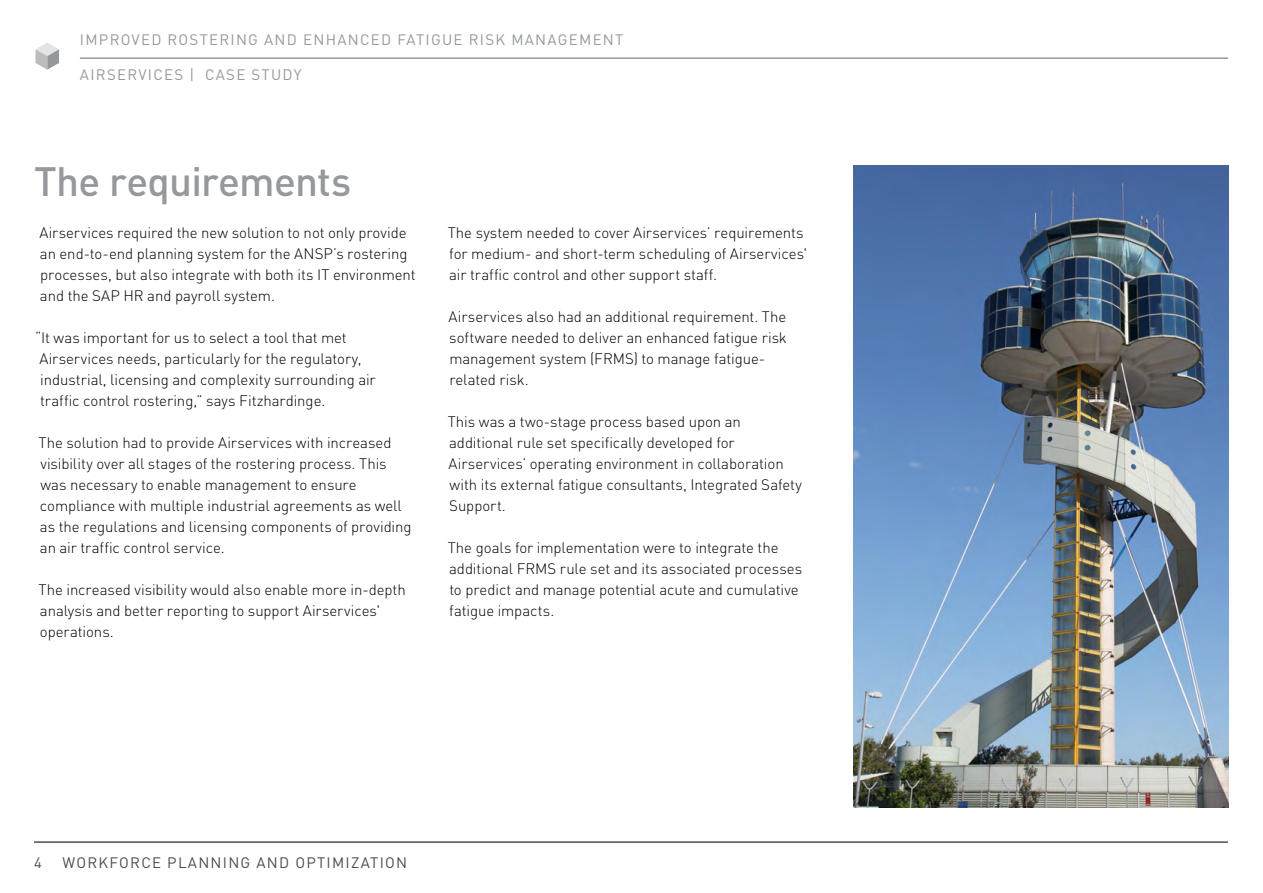
<style>
.page{position:relative;width:1263px;height:893px;background:#fff}
.page>*{position:absolute;margin:0;border:0;box-sizing:border-box;transform-origin:0 0}
.t1{font:500 40.5px "DIN Pro";letter-spacing:-.02em;color:#95999c}
.t2{font:300 15px/21px "DIN Pro";letter-spacing:-.005em;color:#000}
.t3{font:15px "DIN Pro";letter-spacing:.085em;color:#95999c}
.t4{font:15px "DIN Pro";letter-spacing:.085em;color:#4d4d4f}
</style>
<div class="page">
<hr style="left:34px;top:841px;width:1194px;height:2px;background:#4d4d4f">
<svg style="left:36px;top:43px;width:23px;height:27px"></svg>
<hr style="left:80px;top:57px;width:1148px;height:2px;background:#95999c">
<img style="left:853px;top:166px;width:376px;height:642px">
<p class="t3" style="left:80px;top:28px;width:545px">IMPROVED ROSTERING AND ENHANCED FATIGUE RISK MANAGEMENT</p>
<p class="t3" style="left:80px;top:62px;width:223px">AIRSERVICES | CASE STUDY</p>
<h1 class="t1" style="left:34px;top:148px;width:319px">The requirements</h1>
<p class="t2" style="left:39px;top:221px;width:378px">Airservices required the new solution to not only provide an end-to-end planning system for the ANSP’s rostering processes, but also integrate with both its IT environment and the SAP HR and payroll system.</p>
<p class="t2" style="left:35px;top:326px;width:342px">“It was important for us to select a tool that met Airservices needs, particularly for the regulatory, industrial, licensing and complexity surrounding air traffic control rostering,” says Fitzhardinge.</p>
<p class="t2" style="left:39px;top:431px;width:375px">The solution had to provide Airservices with increased visibility over all stages of the rostering process. This was necessary to enable management to ensure compliance with multiple industrial agreements as well as the regulations and licensing components of providing an air traffic control service.</p>
<p class="t2" style="left:39px;top:578px;width:369px">The increased visibility would also enable more in-depth analysis and better reporting to support Airservices' operations.</p>
<p class="t2" style="left:448px;top:221px;width:361px">The system needed to cover Airservices’ requirements for medium- and short-term scheduling of Airservices' air traffic control and other support staff.</p>
<p class="t2" style="left:449px;top:305px;width:340px">Airservices also had an additional requirement. The software needed to deliver an enhanced fatigue risk management system (FRMS) to manage fatigue&shy;related risk.</p>
<p class="t2" style="left:448px;top:410px;width:356px">This was a two-stage process based upon an additional rule set specifically developed for Airservices’ operating environment in collaboration with its external fatigue consultants, Integrated Safety Support.</p>
<p class="t2" style="left:448px;top:536px;width:356px">The goals for implementation were to integrate the additional FRMS rule set and its associated processes to predict and manage potential acute and cumulative fatigue impacts.</p>
<p class="t4" style="left:34px;top:850px;width:9px">4</p>
<p class="t4" style="left:62px;top:850px;width:346px">WORKFORCE PLANNING AND OPTIMIZATION</p>
</div>
